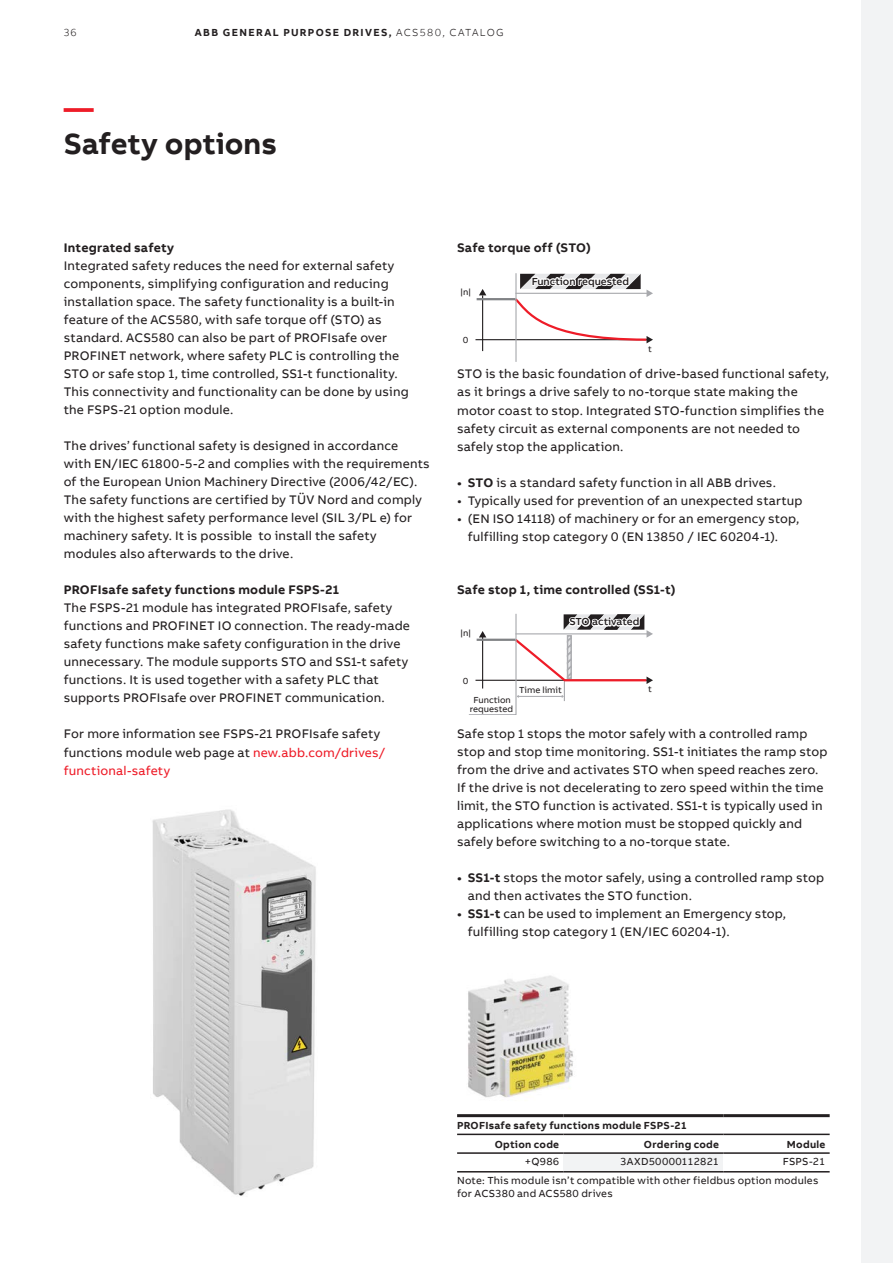
<style>
.page{position:relative;width:893px;height:1263px;background:#fff}
.page>*{position:absolute;margin:0;border:0;box-sizing:border-box;transform-origin:0 0}
.t1{font:700 30px "AB Bvoice";color:#231f20}
.t2{font:700 30px "AB Bvoice";color:#ee1c28}
.t3{font:12.75px/18px "AB Bvoice";letter-spacing:.015em;color:#231f20}
.t4{font:700 12.75px "AB Bvoice";letter-spacing:.015em;color:#231f20}
.t5{font:10.5px/18.8px "AB Bvoice";letter-spacing:.02em;color:#231f20}
.t6{font:700 10.5px/18.8px "AB Bvoice";letter-spacing:.025em;color:#231f20}
.t7{font:700 10.5px "AB Bvoice";letter-spacing:.13em;color:#231f20}
.t8{font:500 10.5px "AB Bvoice";color:#231f20}
.t9{font:300 10.5px "AB Bvoice";color:#231f20}
.t10{font:9px/9px "AB Bvoice";color:#231f20;text-align:center}
.s1{font-weight:300}
.s2{color:#ee1c28}
.s3{font-weight:700}
</style>
<div class="page">
<div style="left:861px;top:0;width:32px;height:1263px;background:#f2f3f4"></div>
<img style="left:468px;top:975px;width:105px;height:123px">
<div style="left:563px;top:1153px;width:160px;height:19px;background:#f2f3f4"></div>
<hr style="left:457px;top:1133px;width:106px;height:2px;background:#231f20">
<hr style="left:457px;top:1152px;width:106px;height:2px;background:#231f20">
<hr style="left:563px;top:1152px;width:160px;height:2px;background:#231f20">
<hr style="left:723px;top:1152px;width:107px;height:2px;background:#231f20">
<hr style="left:457px;top:1114px;width:106px;height:3px;background:#231f20">
<hr style="left:563px;top:1114px;width:160px;height:3px;background:#231f20">
<hr style="left:723px;top:1114px;width:107px;height:3px;background:#231f20">
<hr style="left:563px;top:1133px;width:160px;height:2px;background:#231f20">
<hr style="left:723px;top:1133px;width:107px;height:2px;background:#231f20">
<hr style="left:457px;top:1171px;width:106px;height:1px;background:#231f20">
<hr style="left:563px;top:1171px;width:160px;height:1px;background:#231f20">
<hr style="left:723px;top:1171px;width:107px;height:1px;background:#231f20">
<hr style="left:475px;top:339px;width:173px;height:1px;background:#231f20">
<hr style="left:482px;top:295px;width:1px;height:56px;background:#231f20">
<svg style="left:479px;top:289px;width:7px;height:6px"></svg>
<hr style="left:477px;top:298px;width:39px;height:2px;background:#808285">
<hr style="left:515px;top:274px;width:2px;height:87px;background:#a8a9ad">
<svg style="left:512px;top:274px;width:141px;height:69px"></svg>
<svg style="left:475px;top:614px;width:178px;height:100px"></svg>
<img style="left:152px;top:809px;width:164px;height:387px">
<p class="t9" style="left:64px;top:26px;width:14px">36</p>
<p class="t7" style="left:195px;top:25px;width:310px">ABB GENERAL PURPOSE DRIVES, <span class="s1">ACS580, CATALOG</span></p>
<h1 class="t2" style="left:64px;top:89px;width:31px">—</h1>
<h1 class="t1" style="left:64px;top:125px;width:215px">Safety options</h1>
<p class="t4" style="left:64px;top:240px;width:112px">Integrated safety</p>
<p class="t3" style="left:64px;top:257px;width:346px">Integrated safety reduces the need for external safety components, simplifying configuration and reducing installation space. The safety functionality is a built-in feature of the ACS580, with safe torque off (STO) as standard. ACS580 can also be part of PROFIsafe over PROFINET network, where safety PLC is controlling the STO or safe stop 1, time controlled, SS1-t functionality.<br>This connectivity and functionality can be done by using the FSPS-21 option module.</p>
<p class="t3" style="left:64px;top:437px;width:368px">The drivesʼ functional safety is designed in accordance<br>with EN/IEC 61800-5-2 and complies with the requirements of the European Union Machinery Directive (2006/42/EC).<br>The safety functions are certified by TÜV Nord and comply with the highest safety performance level (SIL 3/PL e) for machinery safety. It is possible to install the safety modules also afterwards to the drive.</p>
<p class="t4" style="left:64px;top:582px;width:277px">PROFIsafe safety functions module FSPS-21</p>
<p class="t3" style="left:64px;top:599px;width:348px">The FSPS-21 module has integrated PROFIsafe, safety functions and PROFINET IO connection. The ready-made safety functions make safety configuration in the drive unnecessary. The module supports STO and SS1-t safety functions. It is used together with a safety PLC that supports PROFIsafe over PROFINET communication.</p>
<p class="t3" style="left:64px;top:725px;width:323px;line-height:18.5px">For more information see FSPS-21 PROFIsafe safety functions module web page at <span class="s2">new.abb.com/drives/ functional-safety</span></p>
<p class="t4" style="left:457px;top:240px;width:135px">Safe torque off (STO)</p>
<p class="t10" style="left:461px;top:288px;width:12px">|n|</p>
<p class="t10" style="left:463px;top:336px;width:7px">0</p>
<p class="t8" style="left:532px;top:275px;width:99px">Function requested</p>
<p class="t10" style="left:648px;top:344px;width:5px">t</p>
<p class="t3" style="left:457px;top:365px;width:374px">STO is the basic foundation of drive-based functional safety, as it brings a drive safely to no-torque state making the motor coast to stop. Integrated STO-function simplifies the safety circuit as external components are not needed to safely stop the application.</p>
<p class="t3" style="left:457px;top:474px;width:320px"><span class="s3">• STO</span> is a standard safety function in all ABB drives.</p>
<p class="t3" style="left:457px;top:492px;width:347px">• Typically used for prevention of an unexpected startup</p>
<p class="t3" style="left:468px;top:510px;width:333px;text-indent:-11px">• (EN ISO 14118) of machinery or for an emergency stop, fulfilling stop category 0 (EN 13850 / IEC 60204-1).</p>
<p class="t4" style="left:457px;top:582px;width:220px">Safe stop 1, time controlled (SS1-t)</p>
<p class="t10" style="left:461px;top:628px;width:12px">|n|</p>
<p class="t10" style="left:463px;top:676px;width:7px">0</p>
<p class="t8" style="left:569px;top:615px;width:71px">STO activated</p>
<p class="t10" style="left:519px;top:685px;width:44px">Time limit</p>
<p class="t10" style="left:648px;top:685px;width:5px">t</p>
<p class="t10" style="left:470px;top:695px;width:45px">Function requested</p>
<p class="t3" style="left:457px;top:725px;width:372px">Safe stop 1 stops the motor safely with a controlled ramp stop and stop time monitoring. SS1-t initiates the ramp stop from the drive and activates STO when speed reaches zero.<br>If the drive is not decelerating to zero speed within the time limit, the STO function is activated. SS1-t is typically used in applications where motion must be stopped quickly and safely before switching to a no-torque state.</p>
<p class="t3" style="left:468px;top:869px;width:358px;text-indent:-11px"><span class="s3">• SS1-t</span> stops the motor safely, using a controlled ramp stop and then activates the STO function.</p>
<p class="t3" style="left:468px;top:905px;width:320px;text-indent:-11px"><span class="s3">• SS1-t</span> can be used to implement an Emergency stop, fulfilling stop category 1 (EN/IEC 60204-1).</p>
<p class="t6" style="left:495px;top:1116px;width:194px;text-indent:-38px">PROFIsafe safety functions module FSPS-21<br>Option code</p>
<p class="t6" style="left:644px;top:1135px;width:77px">Ordering code</p>
<p class="t6" style="left:787px;top:1135px;width:40px">Module</p>
<p class="t5" style="left:457px;top:1152px;width:370px;text-indent:326px">FSPS-21<br>Note: This module isn’t compatible with other fieldbus option modules</p>
<p class="t5" style="left:457px;top:1184px;width:157px">for ACS380 and ACS580 drives</p>
<p class="t5" style="left:525px;top:1152px;width:36px">+Q986</p>
<p class="t5" style="left:620px;top:1152px;width:100px">3AXD50000112821</p>
</div>
